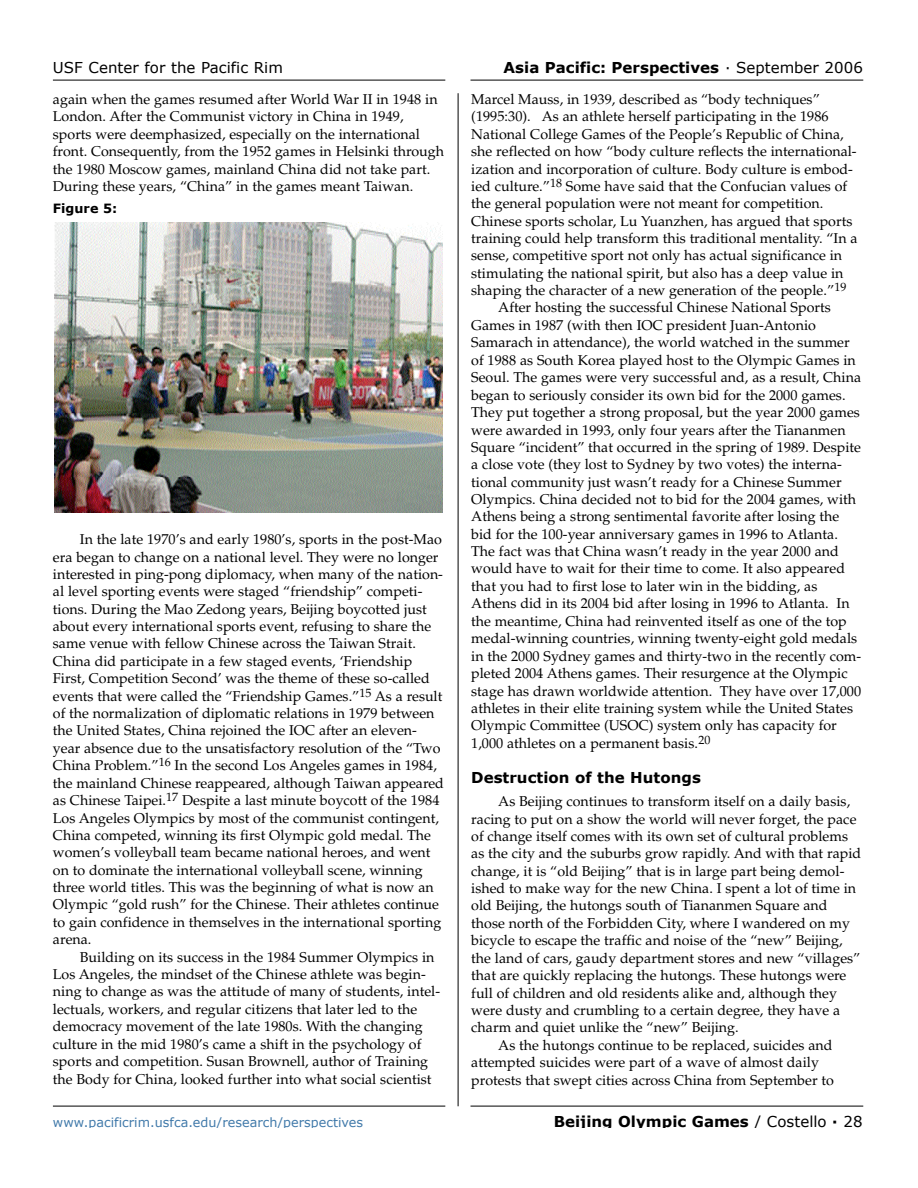
<style>
.page{position:relative;width:918px;height:1188px;background:#fff}
.page>*{position:absolute;margin:0;border:0;box-sizing:border-box;transform-origin:0 0}
.t1{font:700 15px "Verdana";color:#000}
.t2{font:15px "Verdana";color:#000}
.t3{font:14.25px/17.4px "Palatino";color:#000}
.t4{font:12.75px "Verdana";color:#417aaa}
.t5{font:700 12.75px "Verdana";color:#000}
.s1{font-weight:400}
</style>
<div class="page">
<hr style="left:471px;top:80px;width:392px;height:1px;background:#000">
<hr style="left:53px;top:80px;width:392px;height:1px;background:#000">
<hr style="left:53px;top:1106px;width:392px;height:1px;background:#000">
<hr style="left:471px;top:1106px;width:392px;height:1px;background:#000">
<hr style="left:458px;top:93px;width:1px;height:1013px;background:#000">
<div style="left:53px;top:222px;width:392px;height:295px;background:linear-gradient(to right,#fff,#fff)"></div>
<img style="left:54px;top:222px;width:388px;height:291px">
<p class="t2" style="left:53px;top:58px;width:232px">USF Center for the Pacific Rim</p>
<p class="t1" style="left:504px;top:58px;width:361px">Asia Pacific: Perspectives <span class="s1">· September 2006</span></p>
<p class="t3" style="left:53px;top:92px;width:393px">again when the games resumed after World War II in 1948 in London. After the Communist victory in China in 1949, sports were deemphasized, especially on the international front. Consequently, from the 1952 games in Helsinki through the 1980 Moscow games, mainland China did not take part.<br>During these years, “China” in the games meant Taiwan.</p>
<p class="t5" style="left:53px;top:201px;width:66px">Figure 5:</p>
<p class="t3" style="left:53px;top:532px;width:393px;text-indent:27px">In the late 1970’s and early 1980’s, sports in the post-Mao era began to change on a national level. They were no longer interested in ping-pong diplomacy, when many of the nation&shy;al level sporting events were staged “friendship” competi&shy;tions. During the Mao Zedong years, Beijing boycotted just about every international sports event, refusing to share the same venue with fellow Chinese across the Taiwan Strait.<br>China did participate in a few staged events, ‘Friendship First, Competition Second’ was the theme of these so-called events that were called the “Friendship Games.”<sup>15</sup> As a result of the normalization of diplomatic relations in 1979 between the United States, China rejoined the IOC after an eleven&shy;year absence due to the unsatisfactory resolution of the “Two China Problem.”<sup>16</sup> In the second Los Angeles games in 1984, the mainland Chinese reappeared, although Taiwan appeared as Chinese Taipei.<sup>17</sup> Despite a last minute boycott of the 1984<br>Los Angeles Olympics by most of the communist contingent, China competed, winning its first Olympic gold medal. The women’s volleyball team became national heroes, and went on to dominate the international volleyball scene, winning three world titles. This was the beginning of what is now an Olympic “gold rush” for the Chinese. Their athletes continue to gain confidence in themselves in the international sporting arena.</p>
<p class="t3" style="left:53px;top:950px;width:389px;text-indent:27px">Building on its success in the 1984 Summer Olympics in Los Angeles, the mindset of the Chinese athlete was begin&shy;ning to change as was the attitude of many of students, intel&shy;lectuals, workers, and regular citizens that later led to the democracy movement of the late 1980s. With the changing culture in the mid 1980’s came a shift in the psychology of sports and competition. Susan Brownell, author of Training the Body for China, looked further into what social scientist</p>
<p class="t3" style="left:471px;top:92px;width:350px">Marcel Mauss, in 1939, described as “body techniques”</p>
<p class="t3" style="left:471px;top:109px;width:359px">(1995:30). As an athlete herself participating in the 1986</p>
<p class="t3" style="left:471px;top:127px;width:374px">National College Games of the People’s Republic of China,</p>
<p class="t3" style="left:471px;top:144px;width:387px">she reflected on how “body culture reflects the international-</p>
<p class="t3" style="left:471px;top:162px;width:383px">ization and incorporation of culture. Body culture is embod-</p>
<p class="t3" style="left:471px;top:179px;width:378px">ied culture.”<sup>18</sup> Some have said that the Confucian values of</p>
<p class="t3" style="left:471px;top:196px;width:354px">the general population were not meant for competition.</p>
<p class="t3" style="left:471px;top:214px;width:383px">Chinese sports scholar, Lu Yuanzhen, has argued that sports</p>
<p class="t3" style="left:471px;top:231px;width:388px">training could help transform this traditional mentality. “In a</p>
<p class="t3" style="left:471px;top:248px;width:372px">sense, competitive sport not only has actual significance in</p>
<p class="t3" style="left:471px;top:266px;width:374px">stimulating the national spirit, but also has a deep value in</p>
<p class="t3" style="left:471px;top:283px;width:377px">shaping the character of a new generation of the people.”<sup>19</sup></p>
<p class="t3" style="left:498px;top:301px;width:334px">After hosting the successful Chinese National Sports</p>
<p class="t3" style="left:471px;top:318px;width:346px">Games in 1987 (with then IOC president Juan-Antonio</p>
<p class="t3" style="left:471px;top:335px;width:380px">Samarach in attendance), the world watched in the summer</p>
<p class="t3" style="left:471px;top:353px;width:386px">of 1988 as South Korea played host to the Olympic Games in</p>
<p class="t3" style="left:471px;top:370px;width:391px">Seoul. The games were very successful and, as a result, China</p>
<p class="t3" style="left:471px;top:388px;width:376px">began to seriously consider its own bid for the 2000 games.</p>
<p class="t3" style="left:471px;top:405px;width:390px">They put together a strong proposal, but the year 2000 games</p>
<p class="t3" style="left:471px;top:423px;width:376px">were awarded in 1993, only four years after the Tiananmen</p>
<p class="t3" style="left:471px;top:440px;width:391px">Square “incident” that occurred in the spring of 1989. Despite</p>
<p class="t3" style="left:471px;top:457px;width:372px">a close vote (they lost to Sydney by two votes) the interna-</p>
<p class="t3" style="left:471px;top:475px;width:372px">tional community just wasn’t ready for a Chinese Summer</p>
<p class="t3" style="left:471px;top:492px;width:387px">Olympics. China decided not to bid for the 2004 games, with</p>
<p class="t3" style="left:471px;top:509px;width:370px">Athens being a strong sentimental favorite after losing the</p>
<p class="t3" style="left:471px;top:527px;width:368px">bid for the 100-year anniversary games in 1996 to Atlanta.</p>
<p class="t3" style="left:471px;top:544px;width:369px">The fact was that China wasn’t ready in the year 2000 and</p>
<p class="t3" style="left:471px;top:562px;width:375px">would have to wait for their time to come. It also appeared</p>
<p class="t3" style="left:471px;top:579px;width:348px">that you had to first lose to later win in the bidding, as</p>
<p class="t3" style="left:471px;top:596px;width:380px">Athens did in its 2004 bid after losing in 1996 to Atlanta. In</p>
<p class="t3" style="left:471px;top:614px;width:377px">the meantime, China had reinvented itself as one of the top</p>
<p class="t3" style="left:471px;top:631px;width:388px">medal-winning countries, winning twenty-eight gold medals</p>
<p class="t3" style="left:471px;top:649px;width:392px">in the 2000 Sydney games and thirty-two in the recently com-</p>
<p class="t3" style="left:471px;top:666px;width:378px">pleted 2004 Athens games. Their resurgence at the Olympic</p>
<p class="t3" style="left:471px;top:684px;width:391px">stage has drawn worldwide attention. They have over 17,000</p>
<p class="t3" style="left:471px;top:701px;width:383px">athletes in their elite training system while the United States</p>
<p class="t3" style="left:471px;top:718px;width:367px">Olympic Committee (USOC) system only has capacity for</p>
<p class="t3" style="left:471px;top:736px;width:241px">1,000 athletes on a permanent basis.<sup>20</sup></p>
<p class="t1" style="left:471px;top:768px;width:231px">Destruction of the Hutongs</p>
<p class="t3" style="left:498px;top:794px;width:354px">As Beijing continues to transform itself on a daily basis,</p>
<p class="t3" style="left:471px;top:812px;width:387px">racing to put on a show the world will never forget, the pace</p>
<p class="t3" style="left:471px;top:829px;width:378px">of change itself comes with its own set of cultural problems</p>
<p class="t3" style="left:471px;top:846px;width:392px">as the city and the suburbs grow rapidly. And with that rapid</p>
<p class="t3" style="left:471px;top:864px;width:375px">change, it is “old Beijing” that is in large part being demol-</p>
<p class="t3" style="left:471px;top:881px;width:386px">ished to make way for the new China. I spent a lot of time in</p>
<p class="t3" style="left:471px;top:899px;width:358px">old Beijing, the hutongs south of Tiananmen Square and</p>
<p class="t3" style="left:471px;top:916px;width:380px">those north of the Forbidden City, where I wandered on my</p>
<p class="t3" style="left:471px;top:933px;width:373px">bicycle to escape the traffic and noise of the “new” Beijing,</p>
<p class="t3" style="left:471px;top:951px;width:391px">the land of cars, gaudy department stores and new “villages”</p>
<p class="t3" style="left:471px;top:968px;width:377px">that are quickly replacing the hutongs. These hutongs were</p>
<p class="t3" style="left:471px;top:986px;width:367px">full of children and old residents alike and, although they</p>
<p class="t3" style="left:471px;top:1003px;width:371px">were dusty and crumbling to a certain degree, they have a</p>
<p class="t3" style="left:471px;top:1021px;width:269px">charm and quiet unlike the “new” Beijing.</p>
<p class="t3" style="left:498px;top:1038px;width:336px">As the hutongs continue to be replaced, suicides and</p>
<p class="t3" style="left:471px;top:1055px;width:349px">attempted suicides were part of a wave of almost daily</p>
<p class="t3" style="left:471px;top:1073px;width:364px">protests that swept cities across China from September to</p>
<p class="t4" style="left:53px;top:1114px;width:312px">www.pacificrim.usfca.edu/research/perspectives</p>
<p class="t1" style="left:554px;top:1112px;width:310px">Beijing Olympic Games <span class="s1">/ Costello</span> · <span class="s1">28</span></p>
</div>
